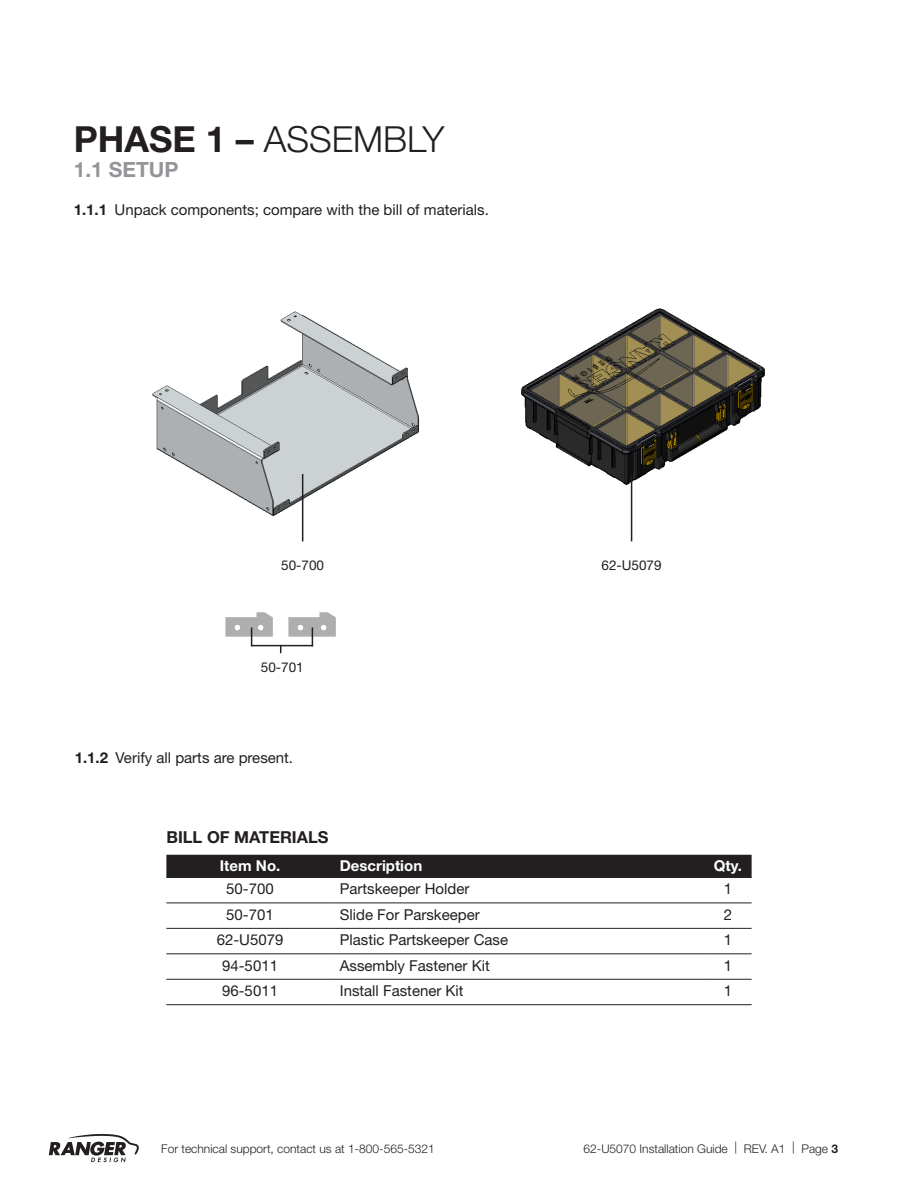
<style>
.page{position:relative;width:918px;height:1188px;background:#fff}
.page>*{position:absolute;margin:0;border:0;box-sizing:border-box;transform-origin:0 0}
.Phase{font:300 36px "Helvetica Neue LT Std";color:#231f20}
.Steps{font:700 21px "Helvetica Neue LT Std";color:#939598}
.t1{font:700 16.5px "Helvetica Neue LT Std";color:#231f20}
.t2{font:15px "Helvetica Neue LT Std";color:#231f20}
.t3{font:700 15px "Helvetica Neue LT Std";color:#fff}
.t4{font:13.5px "Helvetica Neue LT Std";color:#231f20}
.t5{font:300 12px "Helvetica Neue LT Std";color:#231f20}
.s1{font-weight:700}
</style>
<div class="page">
<svg style="left:49px;top:1134px;width:90px;height:29px"></svg>
<img style="left:225px;top:612px;width:48px;height:28px">
<img style="left:289px;top:612px;width:47px;height:28px">
<img style="left:152px;top:311px;width:267px;height:231px">
<img style="left:521px;top:308px;width:244px;height:226px">
<div style="left:166px;top:855px;width:586px;height:22px;background:#231f20"></div>
<hr style="left:166px;top:877px;width:168px;height:1px;background:#231f20">
<hr style="left:334px;top:877px;width:370px;height:1px;background:#231f20">
<hr style="left:704px;top:877px;width:48px;height:1px;background:#231f20">
<hr style="left:166px;top:903px;width:168px;height:1px;background:#231f20">
<hr style="left:334px;top:903px;width:370px;height:1px;background:#231f20">
<hr style="left:704px;top:903px;width:48px;height:1px;background:#231f20">
<hr style="left:166px;top:928px;width:168px;height:1px;background:#231f20">
<hr style="left:334px;top:928px;width:370px;height:1px;background:#231f20">
<hr style="left:704px;top:928px;width:48px;height:1px;background:#231f20">
<hr style="left:166px;top:954px;width:168px;height:1px;background:#231f20">
<hr style="left:334px;top:954px;width:370px;height:1px;background:#231f20">
<hr style="left:704px;top:954px;width:48px;height:1px;background:#231f20">
<hr style="left:166px;top:979px;width:168px;height:1px;background:#231f20">
<hr style="left:334px;top:979px;width:370px;height:1px;background:#231f20">
<hr style="left:704px;top:979px;width:48px;height:1px;background:#231f20">
<hr style="left:166px;top:1004px;width:168px;height:1px;background:#231f20">
<hr style="left:334px;top:1004px;width:370px;height:1px;background:#231f20">
<hr style="left:704px;top:1004px;width:48px;height:1px;background:#231f20">
<hr style="left:631px;top:474px;width:1px;height:67px;background:#231f20">
<hr style="left:302px;top:474px;width:1px;height:67px;background:#231f20">
<svg style="left:251px;top:627px;width:1px;height:18px"></svg>
<svg style="left:312px;top:627px;width:1px;height:18px"></svg>
<hr style="left:251px;top:645px;width:62px;height:1px;background:#231f20">
<p class="Phase" style="left:74px;top:117px;width:372px"><span class="s1">PHASE 1 –</span> ASSEMBLY</p>
<p class="Steps" style="left:74px;top:157px;width:106px">1.1 SETUP</p>
<p class="t2" style="left:74px;top:200px;width:417px"><span class="s1">1.1.1</span> Unpack components; compare with the bill of materials.</p>
<p class="t4" style="left:281px;top:557px;width:44px">50-700</p>
<p class="t4" style="left:602px;top:557px;width:62px">62-U5079</p>
<p class="t4" style="left:261px;top:660px;width:44px">50-701</p>
<p class="t2" style="left:75px;top:749px;width:220px"><span class="s1">1.1.2</span> Verify all parts are present.</p>
<p class="t1" style="left:166px;top:827px;width:164px">BILL OF MATERIALS</p>
<p class="t3" style="left:220px;top:857px;width:62px">Item No.</p>
<p class="t3" style="left:340px;top:857px;width:84px">Description</p>
<p class="t3" style="left:714px;top:857px;width:30px">Qty.</p>
<p class="t2" style="left:226px;top:880px;width:49px">50-700</p>
<p class="t2" style="left:340px;top:880px;width:131px">Partskeeper Holder</p>
<p class="t2" style="left:724px;top:880px;width:10px">1</p>
<p class="t2" style="left:226px;top:905px;width:49px">50-701</p>
<p class="t2" style="left:340px;top:905px;width:141px">Slide For Parskeeper</p>
<p class="t2" style="left:724px;top:905px;width:10px">2</p>
<p class="t2" style="left:217px;top:931px;width:68px">62-U5079</p>
<p class="t2" style="left:340px;top:931px;width:170px">Plastic Partskeeper Case</p>
<p class="t2" style="left:724px;top:931px;width:10px">1</p>
<p class="t2" style="left:222px;top:956px;width:57px">94-5011</p>
<p class="t2" style="left:340px;top:956px;width:152px">Assembly Fastener Kit</p>
<p class="t2" style="left:724px;top:956px;width:10px">1</p>
<p class="t2" style="left:222px;top:982px;width:57px">96-5011</p>
<p class="t2" style="left:340px;top:982px;width:125px">Install Fastener Kit</p>
<p class="t2" style="left:724px;top:982px;width:10px">1</p>
<p class="t5" style="left:161px;top:1141px;width:275px">For technical support, contact us at 1-800-565-5321</p>
<p class="t5" style="left:584px;top:1141px;width:256px">62-U5070 Installation Guide | REV. A1 | Page <span class="s1">3</span></p>
</div>
